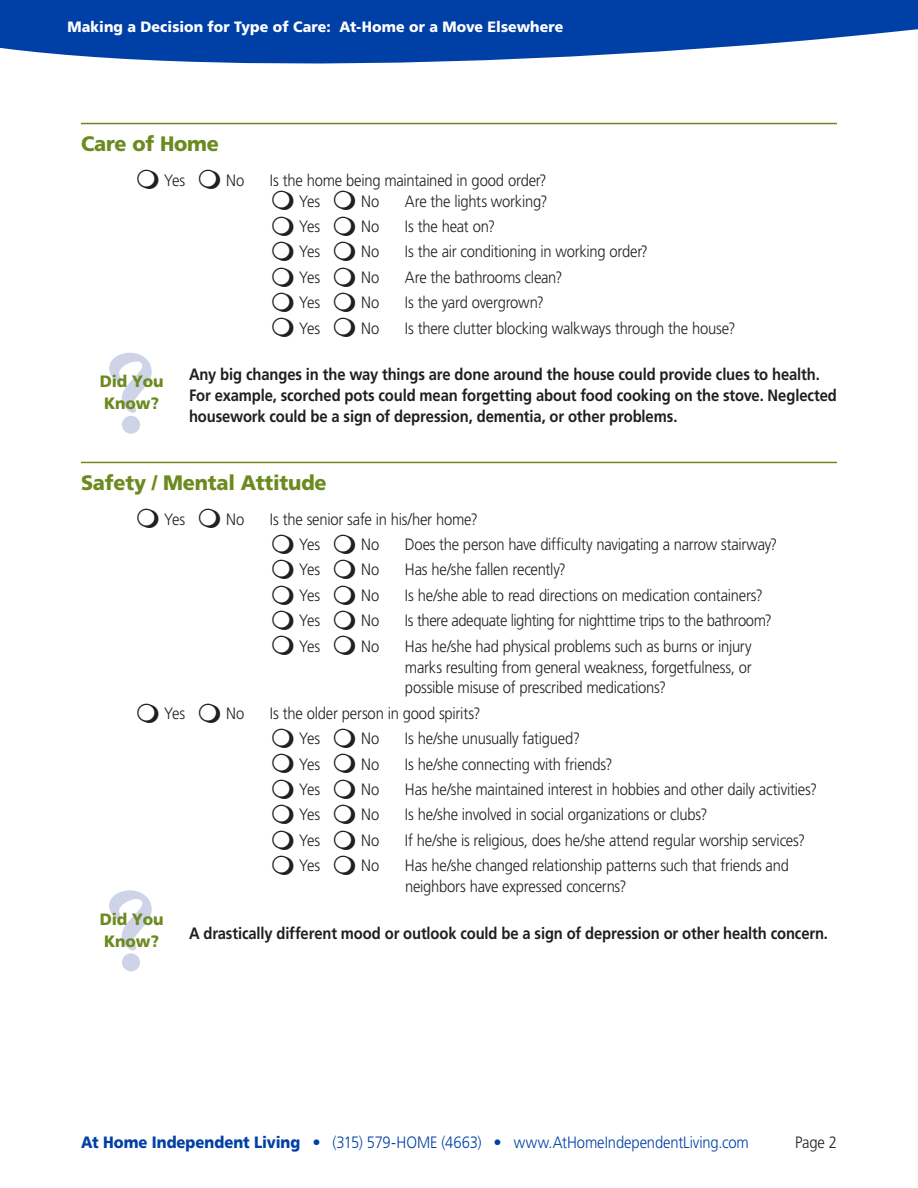
<style>
.page{position:relative;width:918px;height:1188px;background:#fff}
.page>*{position:absolute;margin:0;border:0;box-sizing:border-box;transform-origin:0 0}
.Subtitle_14_-_Rule_A{font:900 20.85px "Frutiger";letter-spacing:-.01em;color:#6c8a1f;scale:.95 1}
.Body_Text_Y_N_Questi{font:300 16.5px/20.9px "Frutiger";letter-spacing:-.015em;color:#231f20;scale:.9 1}
.Body_Text_Did_You_Kn{font:700 16.5px/20.9px "Frutiger";letter-spacing:-.01em;color:#231f20;scale:.9 1}
.t1{font:300 16.5px "Frutiger";letter-spacing:-.005em;color:#0040a6}
.t2{font:900 16.5px/22.4px "Frutiger";letter-spacing:-.01em;color:#6c8a1f;scale:.95 1}
.Body_Text{font:300 16.5px "Frutiger";color:#231f20;scale:.9 1}
.t3{font:900 15px "Frutiger";letter-spacing:.005em;color:#fff;scale:.95 1}
.s1{font-weight:900}
</style>
<div class="page">
<svg style="left:0;top:0;width:918px;height:64px;background:#275db3"></svg>
<hr style="left:81px;top:123px;width:756px;height:1px;background:#6c8a1f">
<hr style="left:81px;top:462px;width:756px;height:1px;background:#6c8a1f">
<svg style="left:109px;top:352px;width:43px;height:82px"></svg>
<svg style="left:109px;top:890px;width:43px;height:82px"></svg>
<p class="t3" style="left:68px;top:18px;width:524px">Making a Decision for Type of Care: At-Home or a Move Elsewhere</p>
<p class="Subtitle_14_-_Rule_A" style="left:81px;top:131px;width:147px">Care of Home</p>
<p class="Body_Text_Y_N_Questi" style="left:164px;top:169px;width:25px">Yes</p>
<p class="Body_Text_Y_N_Questi" style="left:226px;top:169px;width:22px">No</p>
<p class="Body_Text_Y_N_Questi" style="left:299px;top:169px;width:276px;text-indent:-29px">Is the home being maintained in good order?<br>Yes</p>
<p class="Body_Text_Y_N_Questi" style="left:361px;top:190px;width:22px">No</p>
<p class="Body_Text_Y_N_Questi" style="left:405px;top:190px;width:160px">Are the lights working?</p>
<p class="Body_Text_Y_N_Questi" style="left:299px;top:216px;width:25px">Yes</p>
<p class="Body_Text_Y_N_Questi" style="left:361px;top:216px;width:22px">No</p>
<p class="Body_Text_Y_N_Questi" style="left:405px;top:216px;width:102px">Is the heat on?</p>
<p class="Body_Text_Y_N_Questi" style="left:299px;top:241px;width:25px">Yes</p>
<p class="Body_Text_Y_N_Questi" style="left:361px;top:241px;width:22px">No</p>
<p class="Body_Text_Y_N_Questi" style="left:405px;top:241px;width:271px">Is the air conditioning in working order?</p>
<p class="Body_Text_Y_N_Questi" style="left:299px;top:267px;width:25px">Yes</p>
<p class="Body_Text_Y_N_Questi" style="left:361px;top:267px;width:22px">No</p>
<p class="Body_Text_Y_N_Questi" style="left:405px;top:267px;width:177px">Are the bathrooms clean?</p>
<p class="Body_Text_Y_N_Questi" style="left:299px;top:292px;width:25px">Yes</p>
<p class="Body_Text_Y_N_Questi" style="left:361px;top:292px;width:22px">No</p>
<p class="Body_Text_Y_N_Questi" style="left:405px;top:292px;width:156px">Is the yard overgrown?</p>
<p class="Body_Text_Y_N_Questi" style="left:299px;top:317px;width:25px">Yes</p>
<p class="Body_Text_Y_N_Questi" style="left:361px;top:317px;width:22px">No</p>
<p class="Body_Text_Y_N_Questi" style="left:405px;top:317px;width:369px">Is there clutter blocking walkways through the house?</p>
<p class="t2" style="left:100px;top:370px;width:69px">Did You<br>Know?</p>
<p class="Body_Text_Did_You_Kn" style="left:189px;top:364px;width:721px">Any big changes in the way things are done around the house could provide clues to health.<br>For example, scorched pots could mean forgetting about food cooking on the stove. Neglected housework could be a sign of depression, dementia, or other problems.</p>
<p class="Subtitle_14_-_Rule_A" style="left:81px;top:470px;width:260px">Safety / Mental Attitude</p>
<p class="Body_Text_Y_N_Questi" style="left:164px;top:508px;width:25px">Yes</p>
<p class="Body_Text_Y_N_Questi" style="left:226px;top:508px;width:22px">No</p>
<p class="Body_Text_Y_N_Questi" style="left:270px;top:508px;width:233px">Is the senior safe in his/her home?</p>
<p class="Body_Text_Y_N_Questi" style="left:299px;top:534px;width:25px">Yes</p>
<p class="Body_Text_Y_N_Questi" style="left:361px;top:534px;width:22px">No</p>
<p class="Body_Text_Y_N_Questi" style="left:405px;top:534px;width:415px">Does the person have difficulty navigating a narrow stairway?</p>
<p class="Body_Text_Y_N_Questi" style="left:299px;top:559px;width:25px">Yes</p>
<p class="Body_Text_Y_N_Questi" style="left:361px;top:559px;width:22px">No</p>
<p class="Body_Text_Y_N_Questi" style="left:405px;top:559px;width:180px">Has he/she fallen recently?</p>
<p class="Body_Text_Y_N_Questi" style="left:299px;top:585px;width:25px">Yes</p>
<p class="Body_Text_Y_N_Questi" style="left:361px;top:585px;width:22px">No</p>
<p class="Body_Text_Y_N_Questi" style="left:405px;top:585px;width:399px">Is he/she able to read directions on medication containers?</p>
<p class="Body_Text_Y_N_Questi" style="left:299px;top:610px;width:25px">Yes</p>
<p class="Body_Text_Y_N_Questi" style="left:361px;top:610px;width:22px">No</p>
<p class="Body_Text_Y_N_Questi" style="left:405px;top:610px;width:409px">Is there adequate lighting for nighttime trips to the bathroom?</p>
<p class="Body_Text_Y_N_Questi" style="left:299px;top:635px;width:25px">Yes</p>
<p class="Body_Text_Y_N_Questi" style="left:361px;top:635px;width:22px">No</p>
<p class="Body_Text_Y_N_Questi" style="left:405px;top:635px;width:387px;text-align:justify">Has he/she had physical problems such as burns or injury marks resulting from general weakness, forgetfulness, or possible misuse of prescribed medications?</p>
<p class="Body_Text_Y_N_Questi" style="left:164px;top:703px;width:25px">Yes</p>
<p class="Body_Text_Y_N_Questi" style="left:226px;top:703px;width:22px">No</p>
<p class="Body_Text_Y_N_Questi" style="left:270px;top:703px;width:235px">Is the older person in good spirits?</p>
<p class="Body_Text_Y_N_Questi" style="left:299px;top:728px;width:25px">Yes</p>
<p class="Body_Text_Y_N_Questi" style="left:361px;top:728px;width:22px">No</p>
<p class="Body_Text_Y_N_Questi" style="left:405px;top:728px;width:196px">Is he/she unusually fatigued?</p>
<p class="Body_Text_Y_N_Questi" style="left:299px;top:753px;width:25px">Yes</p>
<p class="Body_Text_Y_N_Questi" style="left:361px;top:753px;width:22px">No</p>
<p class="Body_Text_Y_N_Questi" style="left:405px;top:753px;width:232px">Is he/she connecting with friends?</p>
<p class="Body_Text_Y_N_Questi" style="left:299px;top:779px;width:25px">Yes</p>
<p class="Body_Text_Y_N_Questi" style="left:361px;top:779px;width:22px">No</p>
<p class="Body_Text_Y_N_Questi" style="left:405px;top:779px;width:460px">Has he/she maintained interest in hobbies and other daily activities?</p>
<p class="Body_Text_Y_N_Questi" style="left:299px;top:804px;width:25px">Yes</p>
<p class="Body_Text_Y_N_Questi" style="left:361px;top:804px;width:22px">No</p>
<p class="Body_Text_Y_N_Questi" style="left:405px;top:804px;width:338px">Is he/she involved in social organizations or clubs?</p>
<p class="Body_Text_Y_N_Questi" style="left:299px;top:830px;width:25px">Yes</p>
<p class="Body_Text_Y_N_Questi" style="left:361px;top:830px;width:22px">No</p>
<p class="Body_Text_Y_N_Questi" style="left:405px;top:830px;width:446px">If he/she is religious, does he/she attend regular worship services?</p>
<p class="Body_Text_Y_N_Questi" style="left:299px;top:855px;width:25px">Yes</p>
<p class="Body_Text_Y_N_Questi" style="left:361px;top:855px;width:22px">No</p>
<p class="Body_Text_Y_N_Questi" style="left:405px;top:855px;width:428px">Has he/she changed relationship patterns such that friends and neighbors have expressed concerns?</p>
<p class="t2" style="left:100px;top:907px;width:69px">Did You<br>Know?</p>
<p class="Body_Text_Did_You_Kn" style="left:189px;top:922px;width:712px">A drastically different mood or outlook could be a sign of depression or other health concern.</p>
<p class="t1" style="left:81px;top:1132px;width:669px"><span class="s1">At Home Independent Living</span> • (315) 579-HOME (4663) • www.AtHomeIndependentLiving.com</p>
<p class="Body_Text" style="left:795px;top:1132px;width:48px">Page 2</p>
</div>
